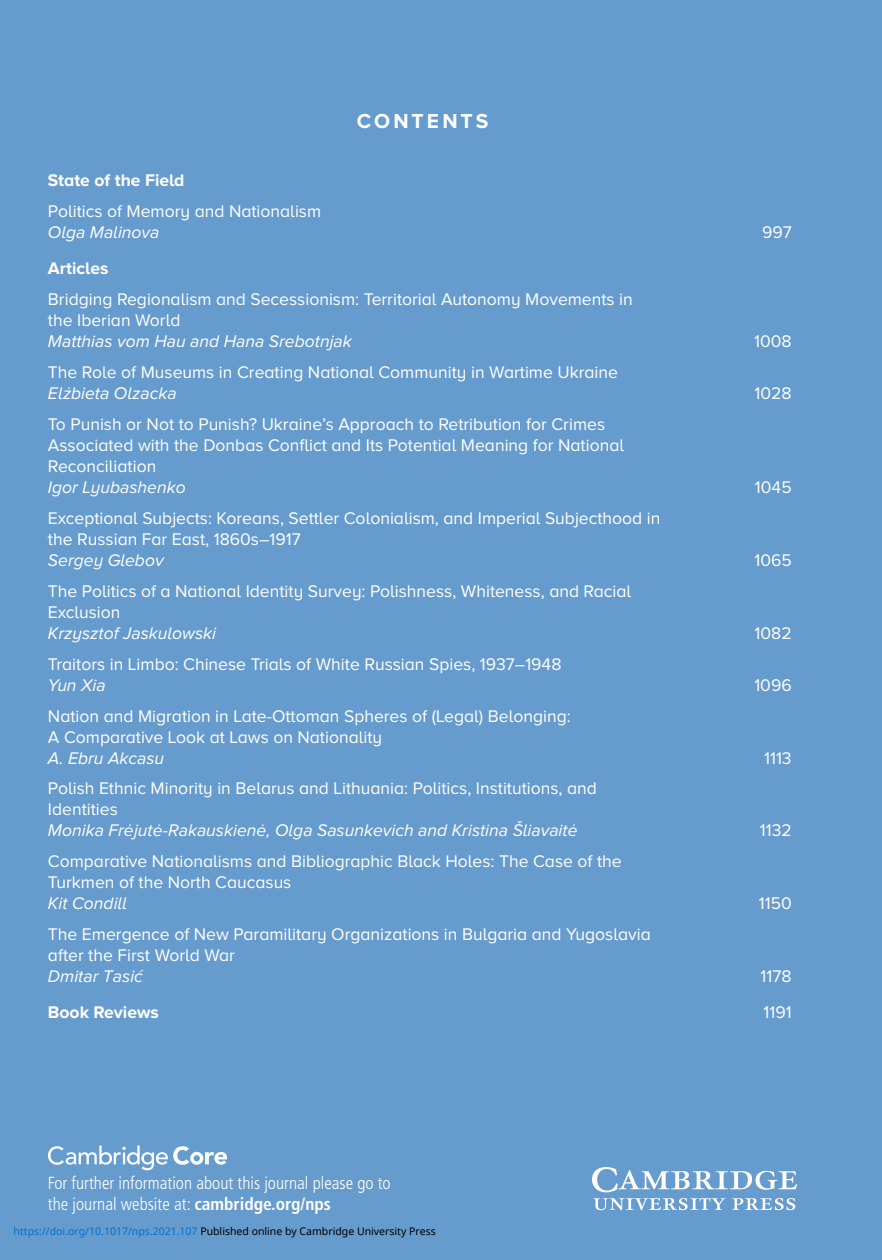
<style>
.page{position:relative;width:882px;height:1260px;background:#669bcd}
.page>*{position:absolute;margin:0;border:0;box-sizing:border-box;transform-origin:0 0}
.t1{font:700 21px "Proxima Nova A";letter-spacing:.14em;color:#fff}
.t2{font:17.5px/21px "Proxima Nova A";color:#fff}
.t3{font:italic 17.5px "Proxima Nova A";color:#fff}
.t4{font:300 condensed 17.5px/21px "Frutiger LT Std";color:#fff}
.t5{font:700 17.5px "Proxima Nova A";color:#fff}
.t6{font:10.5px "Noto Sans";color:#000}
.s1{font-weight:700}
.s2{color:#0172cf}
</style>
<div class="page">
<svg style="left:592px;top:1167px;width:205px;height:43px"></svg>
<svg style="left:48px;top:1146px;width:179px;height:24px"></svg>
<p class="t1" style="left:357px;top:109px;width:133px">CONTENTS</p>
<p class="t5" style="left:48px;top:170px;width:138px">State of the Field</p>
<p class="t2" style="left:48px;top:201px;width:275px">Politics of Memory and Nationalism</p>
<p class="t3" style="left:48px;top:223px;width:113px">Olga Malinova</p>
<p class="t2" style="left:762px;top:222px;width:31px">997</p>
<p class="t5" style="left:48px;top:258px;width:62px">Articles</p>
<p class="t2" style="left:48px;top:288px;width:586px">Bridging Regionalism and Secessionism: Territorial Autonomy Movements in the Iberian World</p>
<p class="t3" style="left:48px;top:331px;width:305px">Matthias vom Hau and Hana Srebotnjak</p>
<p class="t2" style="left:754px;top:330px;width:39px">1008</p>
<p class="t2" style="left:48px;top:361px;width:572px">The Role of Museums in Creating National Community in Wartime Ukraine</p>
<p class="t3" style="left:48px;top:383px;width:130px">Elz˙ bieta Olzacka</p>
<p class="t2" style="left:755px;top:382px;width:39px">1028</p>
<p class="t2" style="left:48px;top:413px;width:578px">To Punish or Not to Punish? Ukraine’s Approach to Retribution for Crimes<br>Associated with the Donbas Conflict and Its Potential Meaning for National<br>Reconciliation</p>
<p class="t3" style="left:48px;top:477px;width:139px">Igor Lyubashenko</p>
<p class="t2" style="left:755px;top:476px;width:38px">1045</p>
<p class="t2" style="left:48px;top:507px;width:614px">Exceptional Subjects: Koreans, Settler Colonialism, and Imperial Subjecthood in the Russian Far East, 1860s–1917</p>
<p class="t3" style="left:48px;top:550px;width:117px">Sergey Glebov</p>
<p class="t2" style="left:754px;top:549px;width:39px">1065</p>
<p class="t2" style="left:48px;top:580px;width:585px">The Politics of a National Identity Survey: Polishness, Whiteness, and Racial<br>Exclusion</p>
<p class="t3" style="left:48px;top:623px;width:170px">Krzysztof Jaskulowski</p>
<p class="t2" style="left:755px;top:622px;width:39px">1082</p>
<p class="t2" style="left:48px;top:653px;width:515px">Traitors in Limbo: Chinese Trials of White Russian Spies, 1937–1948</p>
<p class="t3" style="left:48px;top:675px;width:59px">Yun Xia</p>
<p class="t2" style="left:754px;top:674px;width:39px">1096</p>
<p class="t2" style="left:48px;top:705px;width:524px">Nation and Migration in Late-Ottoman Spheres of (Legal) Belonging:<br>A Comparative Look at Laws on Nationality</p>
<p class="t3" style="left:48px;top:748px;width:118px">A. Ebru Akcasu</p>
<p class="t2" style="left:764px;top:747px;width:29px">1113</p>
<p class="t2" style="left:48px;top:778px;width:551px">Polish Ethnic Minority in Belarus and Lithuania: Politics, Institutions, and<br>Identities</p>
<p class="t3" style="left:48px;top:821px;width:531px">Monika Fre˙ jute˙ -Rakauskiene˙ , Olga Sasunkevich and Kristina Šliavaite˙</p>
<p class="t2" style="left:760px;top:820px;width:33px">1132</p>
<p class="t2" style="left:48px;top:851px;width:575px">Comparative Nationalisms and Bibliographic Black Holes: The Case of the<br>Turkmen of the North Caucasus</p>
<p class="t3" style="left:48px;top:894px;width:81px">Kit Condill</p>
<p class="t2" style="left:759px;top:893px;width:34px">1150</p>
<p class="t2" style="left:48px;top:924px;width:604px">The Emergence of New Paramilitary Organizations in Bulgaria and Yugoslavia after the First World War</p>
<p class="t3" style="left:48px;top:967px;width:96px">Dmitar Tasic´</p>
<p class="t2" style="left:761px;top:966px;width:33px">1178</p>
<p class="t5" style="left:48px;top:1002px;width:112px">Book Reviews</p>
<p class="t2" style="left:764px;top:1002px;width:30px">1191</p>
<p class="t4" style="left:48px;top:1173px;width:344px">For further information about this journal please go to the journal website at: <span class="s1">cambridge.org/nps</span></p>
<p class="t6" style="left:14px;top:1224px;width:424px"><span class="s2">https://doi.org/10.1017/nps.2021.107</span> Published online by Cambridge University Press</p>
</div>
